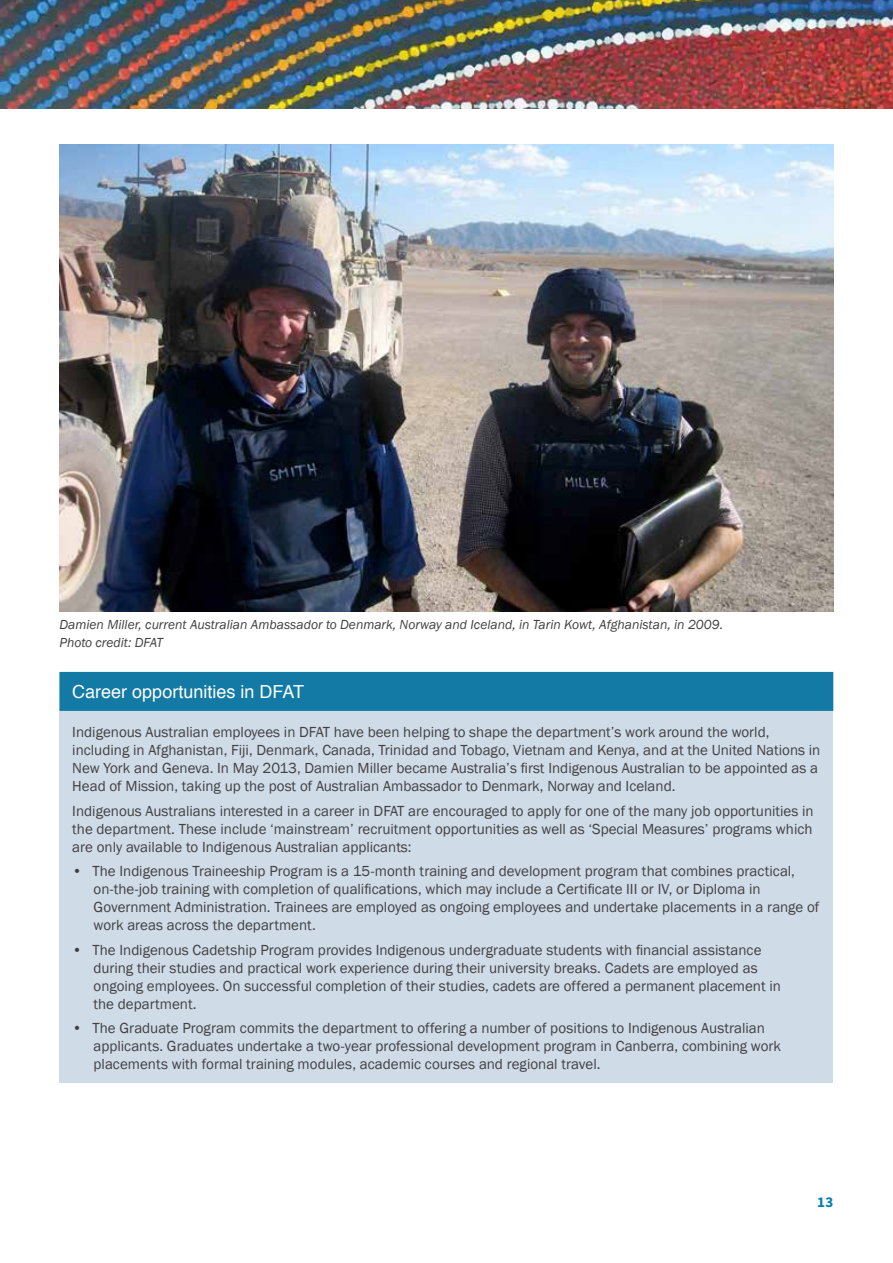
<style>
.page{position:relative;width:893px;height:1263px;background:#fff}
.page>*{position:absolute;margin:0;border:0;box-sizing:border-box;transform-origin:0 0}
.BoxName{font:18px "Helvetica";color:#fff}
.t1{font:15px/18px "Franklin Gothic";color:#414042}
.t2{font:700 15px "Source Sans Pro";color:#007fad}
.PhotoCaption{font:italic 13.5px/18px "Franklin Gothic";color:#414042}
</style>
<div class="page">
<img style="left:0;top:0;width:893px;height:108px">
<div style="left:60px;top:672px;width:773px;height:410px;background:#cfdbe7"></div>
<div style="left:60px;top:672px;width:773px;height:39px;background:#127aa5"></div>
<img style="left:60px;top:144px;width:773px;height:467px">
<p class="PhotoCaption" style="left:60px;top:616px;width:665px">Damien Miller, current Australian Ambassador to Denmark, Norway and Iceland, in Tarin Kowt, Afghanistan, in 2009.<br>Photo credit: DFAT</p>
<p class="BoxName" style="left:72px;top:678px;width:233px">Career opportunities in DFAT</p>
<p class="t1" style="left:72px;top:724px;width:750px">Indigenous Australian employees in DFAT have been helping to shape the department’s work around the world, including in Afghanistan, Fiji, Denmark, Canada, Trinidad and Tobago, Vietnam and Kenya, and at the United Nations in New York and Geneva. In May 2013, Damien Miller became Australia’s first Indigenous Australian to be appointed as a Head of Mission, taking up the post of Australian Ambassador to Denmark, Norway and Iceland.</p>
<p class="t1" style="left:72px;top:802px;width:743px;text-align:justify">Indigenous Australians interested in a career in DFAT are encouraged to apply for one of the many job opportunities in the department. These include ‘mainstream’ recruitment opportunities as well as ‘Special Measures’ programs which are only available to Indigenous Australian applicants:</p>
<p class="t1" style="left:94px;top:862px;width:727px;text-indent:-21px">• The Indigenous Traineeship Program is a 15-month training and development program that combines practical, on-the-job training with completion of qualifications, which may include a Certificate III or IV, or Diploma in Government Administration. Trainees are employed as ongoing employees and undertake placements in a range of work areas across the department.</p>
<p class="t1" style="left:94px;top:941px;width:689px;text-indent:-21px">• The Indigenous Cadetship Program provides Indigenous undergraduate students with financial assistance during their studies and practical work experience during their university breaks. Cadets are employed as ongoing employees. On successful completion of their studies, cadets are offered a permanent placement in the department.</p>
<p class="t1" style="left:94px;top:1019px;width:689px;text-indent:-21px">• The Graduate Program commits the department to offering a number of positions to Indigenous Australian applicants. Graduates undertake a two-year professional development program in Canberra, combining work placements with formal training modules, academic courses and regional travel.</p>
<p class="t2" style="left:817px;top:1192px;width:18px">13</p>
</div>
